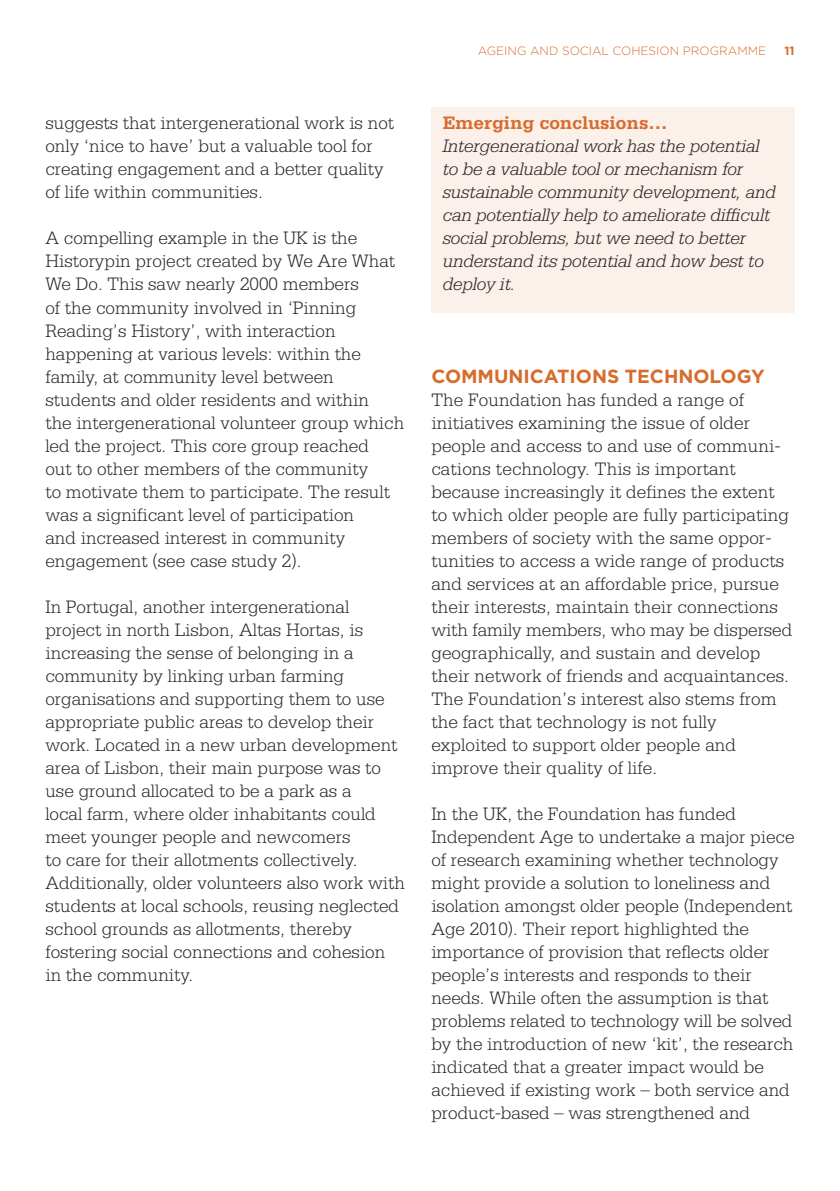
<style>
.page{position:relative;width:840px;height:1191px;background:#fff}
.page>*{position:absolute;margin:0;border:0;box-sizing:border-box;transform-origin:0 0}
.t1{font:300 19px/23px "Serifa";color:#272627}
.t2{font:italic 300 19px/23px "Serifa";letter-spacing:-.01em;color:#272627}
.t3{font:700 19px "Gotham";color:#d76c2c}
.t4{font:700 19px "Serifa";color:#d76c2c}
.t5{font:300 12px "Gotham";color:#d76c2c}
.t6{font:700 12px "Gotham";color:#d76c2c}
</style>
<div class="page">
<div style="left:431px;top:107px;width:363px;height:206px;background:#fbf0ea"></div>
<p class="t1" style="left:45px;top:111px;width:350px">suggests that intergenerational work is not only ‘nice to have’ but a valuable tool for creating engagement and a better quality of life within communities.</p>
<p class="t1" style="left:45px;top:226px;width:360px">A compelling example in the UK is the Historypin project created by We Are What We Do. This saw nearly 2000 members<br>of the community involved in ‘Pinning Reading’s History’, with interaction happening at various levels: within the family, at community level between students and older residents and within<br>the intergenerational volunteer group which led the project. This core group reached<br>out to other members of the community<br>to motivate them to participate. The result was a significant level of participation<br>and increased interest in community engagement (see case study 2).</p>
<p class="t1" style="left:45px;top:594px;width:361px">In Portugal, another intergenerational project in north Lisbon, Altas Hortas, is increasing the sense of belonging in a community by linking urban farming organisations and supporting them to use appropriate public areas to develop their work. Located in a new urban development area of Lisbon, their main purpose was to use ground allocated to be a park as a<br>local farm, where older inhabitants could meet younger people and newcomers<br>to care for their allotments collectively.<br>Additionally, older volunteers also work with students at local schools, reusing neglected school grounds as allotments, thereby fostering social connections and cohesion in the community.</p>
<p class="t5" style="left:477px;top:44px;width:290px">AGEING AND SOCIAL COHESION PROGRAMME</p>
<p class="t6" style="left:784px;top:44px;width:12px">11</p>
<p class="t4" style="left:442px;top:112px;width:226px">Emerging conclusions…</p>
<p class="t2" style="left:442px;top:134px;width:334px">Intergenerational work has the potential to be a valuable tool or mechanism for sustainable community development, and can potentially help to ameliorate difficult social problems, but we need to better understand its potential and how best to deploy it.</p>
<p class="t3" style="left:431px;top:365px;width:335px">COMMUNICATIONS TECHNOLOGY</p>
<p class="t1" style="left:431px;top:387px;width:362px">The Foundation has funded a range of initiatives examining the issue of older people and access to and use of communi&shy;cations technology. This is important because increasingly it defines the extent to which older people are fully participating members of society with the same oppor&shy;tunities to access a wide range of products and services at an affordable price, pursue their interests, maintain their connections with family members, who may be dispersed geographically, and sustain and develop their network of friends and acquaintances.<br>The Foundation’s interest also stems from the fact that technology is not fully exploited to support older people and improve their quality of life.</p>
<p class="t1" style="left:431px;top:801px;width:364px">In the UK, the Foundation has funded Independent Age to undertake a major piece of research examining whether technology might provide a solution to loneliness and isolation amongst older people (Independent Age 2010). Their report highlighted the importance of provision that reflects older people’s interests and responds to their needs. While often the assumption is that problems related to technology will be solved by the introduction of new ‘kit’, the research indicated that a greater impact would be achieved if existing work – both service and product-based – was strengthened and</p>
</div>
